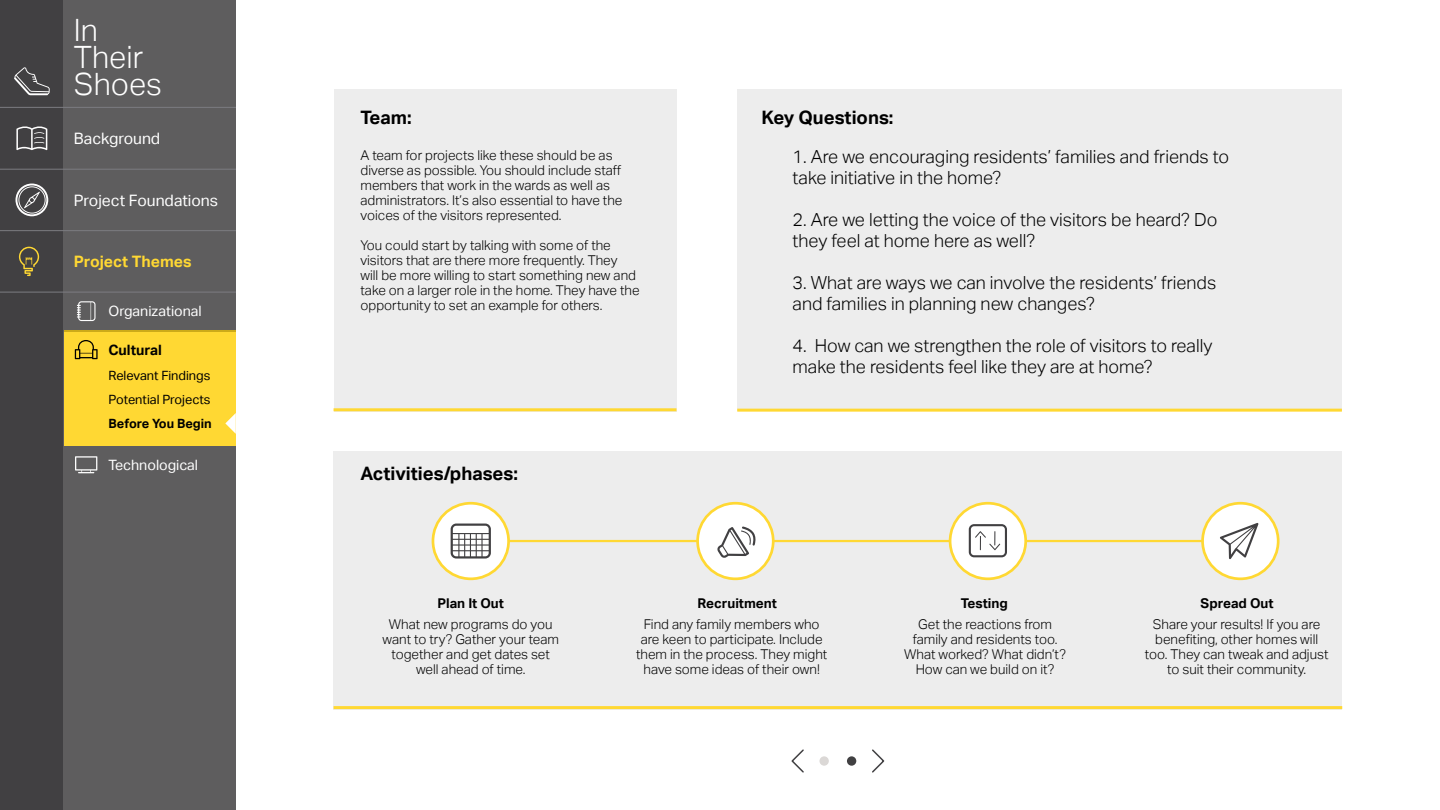
<style>
.page{position:relative;width:1440px;height:810px;background:#fff}
.page>*{position:absolute;margin:0;border:0;box-sizing:border-box;transform-origin:0 0}
.t1{font:300 30.75px/27.5px "Aktiv Grotesk Trial";color:#fff}
.t2{font:700 18.52px "Aktiv Grotesk Trial";color:#000}
.t3{font:300 18px/21px "Aktiv Grotesk Trial";color:#000}
.t4{font:15.75px "Aktiv Grotesk Trial";color:#fff}
.t5{font:700 15.75px "Aktiv Grotesk Trial";color:#ffd833}
.t6{font:14.25px "Aktiv Grotesk Trial";color:#fff}
.t7{font:700 14.25px "Aktiv Grotesk Trial";color:#000}
.t8{font:300 13.5px/15px "Aktiv Grotesk Trial";color:#000;text-align:center}
.t9{font:700 13.5px "Aktiv Grotesk Trial";color:#000}
.t10{font:12.75px/24px "Aktiv Grotesk Trial";color:#000}
.t11{font:700 12.75px "Aktiv Grotesk Trial";color:#000}
</style>
<div class="page">
<div style="left:0;top:0;width:64px;height:810px;background:#414042"></div>
<div style="left:63px;top:0;width:174px;height:810px;background:#5e5d5e"></div>
<hr style="left:0;top:107px;width:237px;height:1px;background:#7c7c81">
<hr style="left:0;top:292px;width:237px;height:1px;background:#7c7c81">
<hr style="left:0;top:169px;width:237px;height:1px;background:#7c7c81">
<hr style="left:0;top:230px;width:237px;height:1px;background:#7c7c81">
<div style="left:64px;top:330px;width:173px;height:116px;background:#ffd833"></div>
<hr style="left:64px;top:330px;width:173px;height:2px;background:#ccaa19">
<svg style="left:225px;top:413px;width:11px;height:21px"></svg>
<svg style="left:872px;top:749px;width:13px;height:24px"></svg>
<div style="left:847px;top:756px;width:9px;height:10px;background:#414042;border-radius:50%"></div>
<div style="left:819px;top:756px;width:10px;height:10px;background:#dbd8d6;border-radius:50%"></div>
<svg style="left:791px;top:749px;width:13px;height:24px"></svg>
<div style="left:334px;top:89px;width:343px;height:323px;background:#ededed"></div>
<div style="left:334px;top:451px;width:1008px;height:259px;background:#ededed"></div>
<hr style="left:460px;top:540px;width:777px;height:2px;background:#ffd833">
<hr style="left:334px;top:706px;width:1008px;height:3px;background:#ffd833">
<hr style="left:334px;top:408px;width:343px;height:3px;background:#ffd833">
<div style="left:433px;top:503px;width:76px;height:76px;background:#fff;border-radius:50%"></div>
<div style="left:432px;top:502px;width:78px;height:78px;border:3px solid #ffd833;border-radius:50%"></div>
<div style="left:950px;top:503px;width:76px;height:76px;background:#fff;border-radius:50%"></div>
<div style="left:949px;top:502px;width:78px;height:78px;border:3px solid #ffd833;border-radius:50%"></div>
<div style="left:698px;top:503px;width:75px;height:76px;background:#fff;border-radius:50%"></div>
<div style="left:696px;top:502px;width:79px;height:78px;border:3px solid #ffd833;border-radius:50%"></div>
<div style="left:737px;top:89px;width:605px;height:322px;background:#ededed"></div>
<hr style="left:737px;top:409px;width:605px;height:3px;background:#ffd833">
<div style="left:1203px;top:503px;width:75px;height:76px;background:#fff;border-radius:50%"></div>
<div style="left:1201px;top:502px;width:79px;height:78px;border:3px solid #ffd833;border-radius:50%"></div>
<svg style="left:1220px;top:523px;width:38px;height:36px"></svg>
<svg style="left:717px;top:526px;width:39px;height:32px"></svg>
<svg style="left:969px;top:524px;width:38px;height:33px"></svg>
<svg style="left:451px;top:524px;width:40px;height:35px"></svg>
<svg style="left:16px;top:184px;width:32px;height:32px"></svg>
<svg style="left:19px;top:247px;width:20px;height:29px"></svg>
<svg style="left:16px;top:126px;width:31px;height:24px"></svg>
<svg style="left:77px;top:301px;width:19px;height:20px"></svg>
<svg style="left:75px;top:456px;width:22px;height:17px"></svg>
<svg style="left:75px;top:340px;width:23px;height:19px"></svg>
<svg style="left:14px;top:67px;width:36px;height:28px"></svg>
<div style="left:236px;top:0;width:12px;height:810px;background:#fff"></div>
<h1 class="t1" style="left:74px;top:16px;width:90px">In<br>Their<br>Shoes</h1>
<p class="t4" style="left:74px;top:129px;width:88px">Background</p>
<p class="t4" style="left:74px;top:191px;width:146px">Project Foundations</p>
<p class="t5" style="left:74px;top:252px;width:119px">Project Themes</p>
<p class="t6" style="left:108px;top:303px;width:95px">Organizational</p>
<p class="t7" style="left:108px;top:341px;width:55px">Cultural</p>
<p class="t10" style="left:109px;top:364px;width:103px">Relevant Findings<br>Potential Projects</p>
<p class="t11" style="left:109px;top:416px;width:105px">Before You Begin</p>
<p class="t6" style="left:108px;top:457px;width:91px">Technological</p>
<h2 class="t2" style="left:360px;top:107px;width:53px">Team:</h2>
<p class="t8" style="left:361px;top:147px;width:263px;text-align:left">A team for projects like these should be as diverse as possible. You should include staff members that work in the wards as well as administrators. It’s also essential to have the voices of the visitors represented.</p>
<p class="t8" style="left:361px;top:237px;width:281px;text-align:left">You could start by talking with some of the visitors that are there more frequently. They<br>will be more willing to start something new and take on a larger role in the home. They have the opportunity to set an example for others.</p>
<h2 class="t2" style="left:361px;top:462px;width:159px">Activities/phases:</h2>
<h2 class="t2" style="left:762px;top:107px;width:133px">Key Questions:</h2>
<h3 class="t3" style="left:793px;top:146px;width:438px">1. Are we encouraging residents’ families and friends to take initiative in the home?</h3>
<h3 class="t3" style="left:793px;top:209px;width:426px">2. Are we letting the voice of the visitors be heard? Do they feel at home here as well?</h3>
<h3 class="t3" style="left:793px;top:272px;width:425px">3. What are ways we can involve the residents’ friends and families in planning new changes?</h3>
<h3 class="t3" style="left:793px;top:335px;width:421px">4. How can we strengthen the role of visitors to really make the residents feel like they are at home?</h3>
<p class="t9" style="left:438px;top:595px;width:68px">Plan It Out</p>
<p class="t9" style="left:698px;top:595px;width:81px">Recruitment</p>
<p class="t9" style="left:961px;top:595px;width:48px">Testing</p>
<p class="t8" style="left:382px;top:617px;width:178px">What new programs do you want to try? Gather your team together and get dates set well ahead of time.</p>
<p class="t8" style="left:636px;top:617px;width:193px">Find any family members who are keen to participate. Include them in the process. They might have some ideas of their own!</p>
<p class="t8" style="left:904px;top:617px;width:163px">Get the reactions from family and residents too.<br>What worked? What didn’t?<br>How can we build on it?</p>
<p class="t9" style="left:1201px;top:595px;width:74px">Spread Out</p>
<p class="t8" style="left:1145px;top:617px;width:185px">Share your results! If you are benefiting, other homes will too. They can tweak and adjust to suit their community.</p>
</div>
